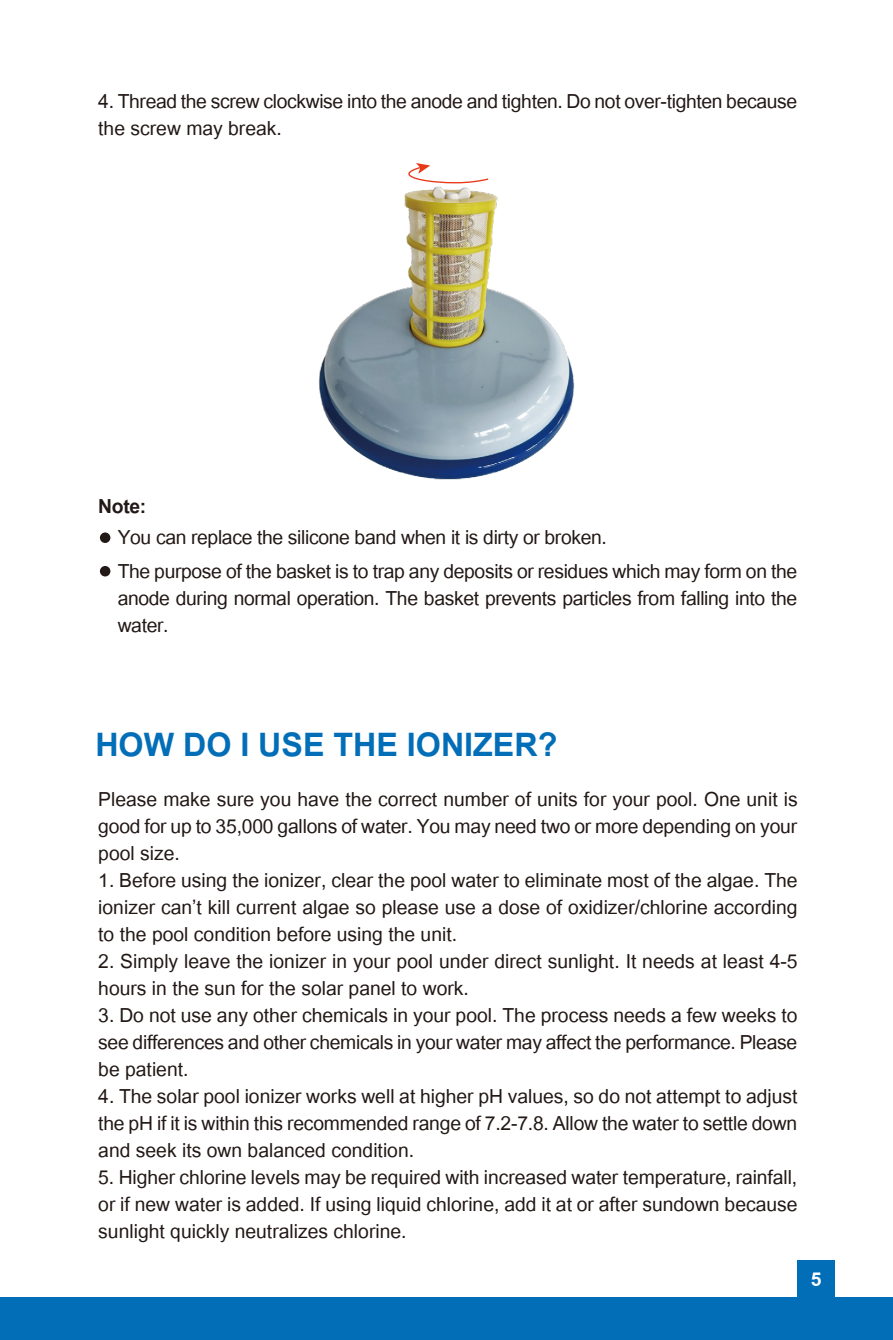
<style>
.page{position:relative;width:893px;height:1340px;background:#fff}
.page>*{position:absolute;margin:0;border:0;box-sizing:border-box;transform-origin:0 0}
.t1{font:700 45px "Utsaah";color:#036eb8}
.t2{font:27px/27px "Utsaah";letter-spacing:-.01em;color:#221815;text-align:justify}
.t3{font:700 27px "Utsaah";color:#221815}
.t4{font:700 27px "Utsaah";color:#fff}
</style>
<div class="page">
<div style="left:0;top:1297px;width:893px;height:42px;background:#036eb8"></div>
<div style="left:797px;top:1260px;width:38px;height:37px;background:#036eb8"></div>
<div style="left:100px;top:532px;width:10px;height:11px;background:#221815;border-radius:50%"></div>
<div style="left:100px;top:566px;width:10px;height:10px;background:#221815;border-radius:50%"></div>
<img style="left:319px;top:186px;width:255px;height:294px">
<svg style="left:408px;top:163px;width:81px;height:21px"></svg>
<p class="t2" style="left:98px;top:89px;width:700px">4. Thread the screw clockwise into the anode and tighten. Do not over-tighten because the screw may break.</p>
<p class="t3" style="left:98px;top:493px;width:49px">Note:</p>
<p class="t2" style="left:118px;top:522px;width:681px;line-height:33.8px">You can replace the silicone band when it is dirty or broken.<br>The purpose of the basket is to trap any deposits or residues which may form on the</p>
<p class="t2" style="left:118px;top:586px;width:681px">anode during normal operation. The basket prevents particles from falling into the water.</p>
<h1 class="t1" style="left:95px;top:722px;width:464px">HOW DO I USE THE IONIZER?</h1>
<p class="t2" style="left:98px;top:787px;width:701px">Please make sure you have the correct number of units for your pool. One unit is good for up to 35,000 gallons of water. You may need two or more depending on your pool size.</p>
<p class="t2" style="left:98px;top:868px;width:701px">1. Before using the ionizer, clear the pool water to eliminate most of the algae. The ionizer can’t kill current algae so please use a dose of oxidizer/chlorine according to the pool condition before using the unit.</p>
<p class="t2" style="left:98px;top:949px;width:701px">2. Simply leave the ionizer in your pool under direct sunlight. It needs at least 4-5 hours in the sun for the solar panel to work.</p>
<p class="t2" style="left:98px;top:1003px;width:701px">3. Do not use any other chemicals in your pool. The process needs a few weeks to see differences and other chemicals in your water may affect the performance. Please be patient.</p>
<p class="t2" style="left:98px;top:1084px;width:701px">4. The solar pool ionizer works well at higher pH values, so do not attempt to adjust the pH if it is within this recommended range of 7.2-7.8. Allow the water to settle down and seek its own balanced condition.</p>
<p class="t2" style="left:98px;top:1165px;width:701px">5. Higher chlorine levels may be required with increased water temperature, rainfall, or if new water is added. If using liquid chlorine, add it at or after sundown because sunlight quickly neutralizes chlorine.</p>
<p class="t4" style="left:811px;top:1265px;width:12px">5</p>
</div>
